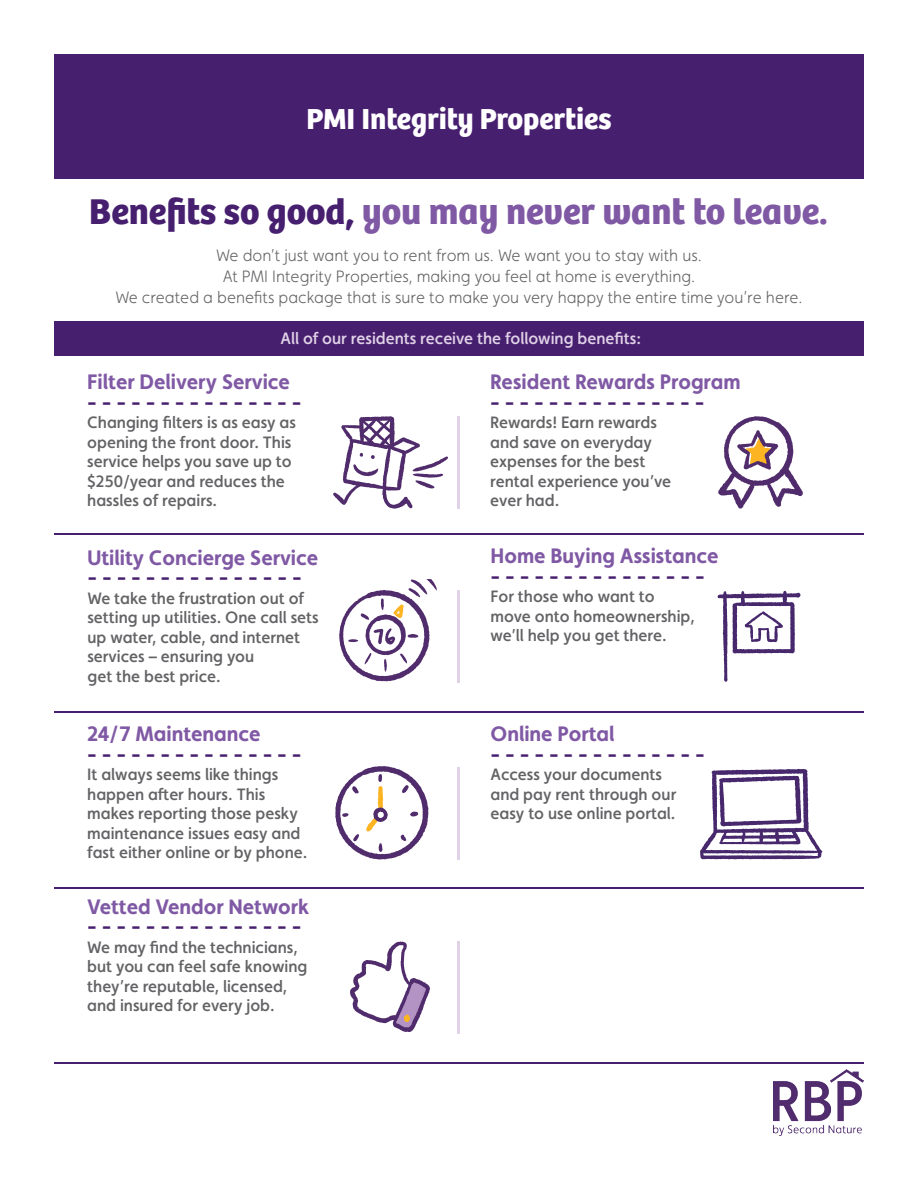
<style>
.page{position:relative;width:918px;height:1188px;background:#fff}
.page>*{position:absolute;margin:0;border:0;box-sizing:border-box;transform-origin:0 0}
.t1{font:700 37.2px "Bree";color:#8059a5}
.t2{font:700 30px "Bree";color:#fff}
.t3{font:700 21px "Faricy New";color:#8059a5}
.t4{font:700 21px "Faricy New";color:#471f6f}
.t5{font:500 16.5px/19.5px "Faricy New";color:#636366}
.t6{font:300 16.5px/21px "Faricy New";color:#636366;text-align:center}
.t7{font:500 16.5px "Faricy New";color:#e0d2e7}
.s1{color:#471f6f}
</style>
<div class="page">
<div style="left:54px;top:321px;width:809px;height:35px;background:#471f6f"></div>
<div style="left:54px;top:54px;width:810px;height:125px;background:#471f6f"></div>
<hr style="left:458px;top:416px;width:2px;height:93px;background:#e0d2e7">
<hr style="left:458px;top:590px;width:2px;height:93px;background:#e0d2e7">
<hr style="left:458px;top:767px;width:2px;height:92px;background:#e0d2e7">
<hr style="left:458px;top:941px;width:2px;height:93px;background:#e0d2e7">
<hr style="left:54px;top:1062px;width:810px;height:2px;background:#471f6f">
<hr style="left:54px;top:711px;width:810px;height:2px;background:#471f6f">
<hr style="left:54px;top:534px;width:810px;height:1px;background:#471f6f">
<hr style="left:54px;top:887px;width:810px;height:2px;background:#471f6f">
<svg style="left:333px;top:416px;width:115px;height:93px"></svg>
<svg style="left:717px;top:590px;width:84px;height:92px"></svg>
<svg style="left:335px;top:766px;width:94px;height:94px"></svg>
<svg style="left:700px;top:769px;width:122px;height:90px"></svg>
<svg style="left:350px;top:942px;width:80px;height:90px"></svg>
<svg style="left:718px;top:416px;width:85px;height:93px"></svg>
<svg style="left:339px;top:580px;width:98px;height:102px"></svg>
<img style="left:774px;top:1069px;width:90px;height:66px">
<h2 class="t2" style="left:307px;top:101px;width:306px">PMI Integrity Properties</h2>
<h1 class="t1" style="left:89px;top:189px;width:740px"><span class="s1">Benefits so good,</span> you may never want to leave.</h1>
<p class="t6" style="left:115px;top:245px;width:689px">We don’t just want you to rent from us. We want you to stay with us.<br>At PMI Integrity Properties, making you feel at home is everything.<br>We created a benefits package that is sure to make you very happy the entire time you’re here.</p>
<p class="t7" style="left:281px;top:329px;width:362px">All of our residents receive the following benefits:</p>
<p class="t3" style="left:87px;top:369px;width:204px">Filter Delivery Service</p>
<p class="t4" style="left:87px;top:389px;width:216px">- - - - - - - - - - - - - - -</p>
<p class="t5" style="left:87px;top:413px;width:210px">Changing filters is as easy as opening the front door. This service helps you save up to $250/year and reduces the hassles of repairs.</p>
<p class="t3" style="left:87px;top:545px;width:232px">Utility Concierge Service</p>
<p class="t4" style="left:87px;top:564px;width:216px">- - - - - - - - - - - - - - -</p>
<p class="t5" style="left:87px;top:588px;width:233px">We take the frustration out of setting up utilities. One call sets up water, cable, and internet services – ensuring you<br>get the best price.</p>
<p class="t3" style="left:87px;top:721px;width:175px">24/7 Maintenance</p>
<p class="t4" style="left:87px;top:741px;width:216px">- - - - - - - - - - - - - - -</p>
<p class="t5" style="left:87px;top:764px;width:222px">It always seems like things happen after hours. This makes reporting those pesky maintenance issues easy and fast either online or by phone.</p>
<p class="t3" style="left:87px;top:894px;width:223px">Vetted Vendor Network</p>
<p class="t4" style="left:87px;top:913px;width:216px">- - - - - - - - - - - - - - -</p>
<p class="t5" style="left:87px;top:937px;width:222px">We may find the technicians, but you can feel safe knowing they’re reputable, licensed, and insured for every job.</p>
<p class="t3" style="left:490px;top:369px;width:252px">Resident Rewards Program</p>
<p class="t4" style="left:490px;top:389px;width:216px">- - - - - - - - - - - - - - -</p>
<p class="t5" style="left:490px;top:413px;width:182px">Rewards! Earn rewards and save on everyday expenses for the best rental experience you’ve ever had.</p>
<p class="t3" style="left:491px;top:543px;width:230px">Home Buying Assistance</p>
<p class="t4" style="left:491px;top:563px;width:216px">- - - - - - - - - - - - - - -</p>
<p class="t5" style="left:491px;top:587px;width:206px">For those who want to move onto homeownership, we’ll help you get there.</p>
<p class="t3" style="left:491px;top:721px;width:125px">Online Portal</p>
<p class="t4" style="left:491px;top:741px;width:216px">- - - - - - - - - - - - - - -</p>
<p class="t5" style="left:491px;top:764px;width:187px">Access your documents and pay rent through our easy to use online portal.</p>
</div>
